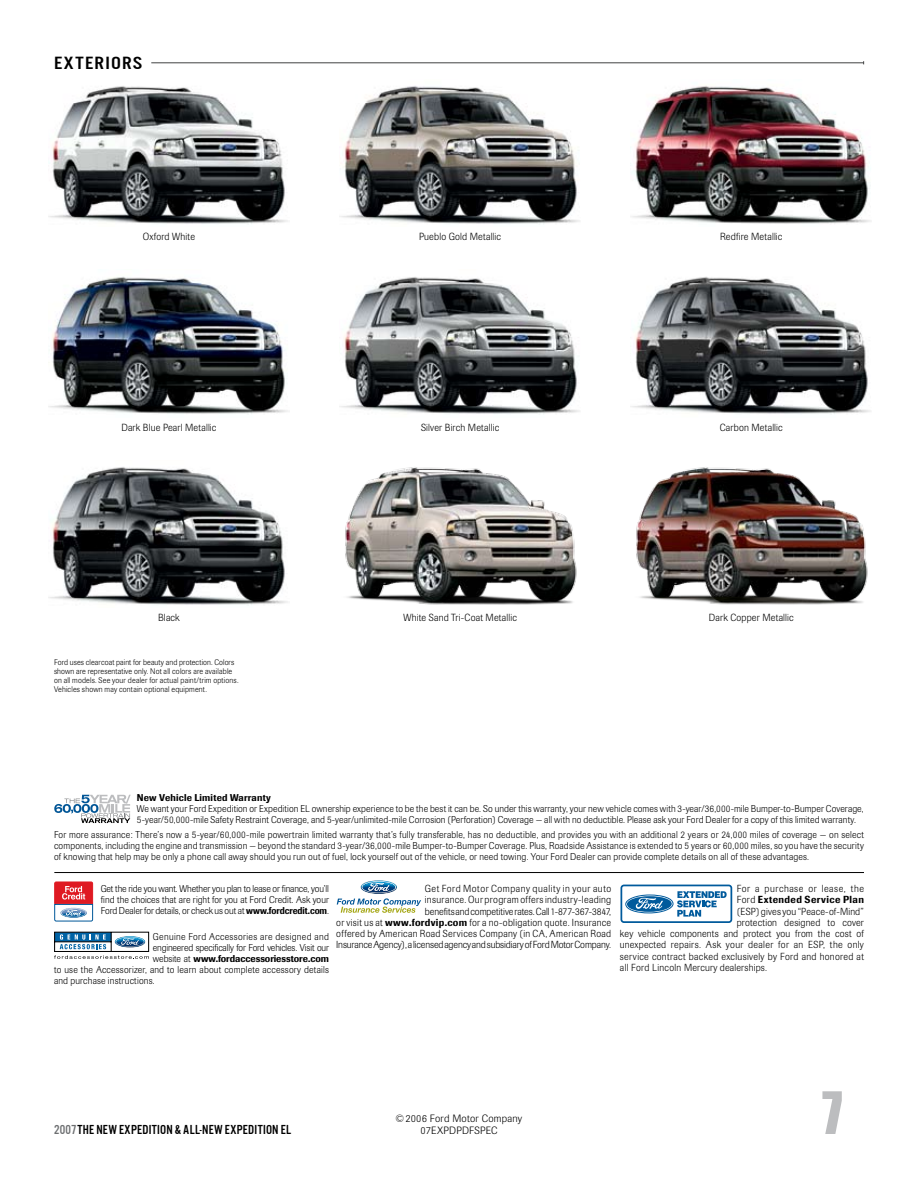
<style>
.page{position:relative;width:918px;height:1188px;background:#fff}
.page>*{position:absolute;margin:0;border:0;box-sizing:border-box;transform-origin:0 0}
.t1{font:54px "Impact";color:#bcbdbf;scale:.95 1}
.t2{font:18.3px "Alternate Got No 3 D";color:#000;scale:1.2 1}
.t3{font:13.5px "Alternate Got No 3 D";letter-spacing:.02em;color:#000}
.t4{font:300 10.5px/12px "Imago";letter-spacing:.02em;color:#000;text-align:center}
.t5{font:300 10.2px/11.2px "Imago";letter-spacing:.025em;color:#000;text-align:right;scale:.95 1}
.t6{font:500 10.2px "Imago";color:#000;scale:.95 1}
.t7{font:300 10.2px "Imago";letter-spacing:.055em;color:#000;scale:.95 1}
.t8{font:300 9.75px/10.9px "Imago";letter-spacing:.01em;color:#000;text-align:justify;scale:.95 1}
.t9{font:500 9.75px "Imago";color:#000;scale:.95 1}
.t10{font:300 9.75px "Imago";letter-spacing:-.015em;color:#000;scale:.95 1}
.t11{font:300 9.75px "Imago";letter-spacing:.035em;color:#000;scale:.95 1}
.t12{font:300 8.1px/9.1px "Imago";letter-spacing:.02em;color:#000;scale:.95 1}
.s1{font-weight:300}
.s2{font-weight:500}
.s3{color:#6d6f71}
</style>
<div class="page">
<hr style="left:151px;top:62px;width:713px;height:1px;background:#414242">
<img style="left:48px;top:86px;width:240px;height:138px">
<img style="left:340px;top:86px;width:240px;height:138px">
<img style="left:631px;top:85px;width:240px;height:139px">
<img style="left:48px;top:276px;width:240px;height:138px">
<img style="left:340px;top:277px;width:240px;height:137px">
<img style="left:631px;top:277px;width:240px;height:137px">
<img style="left:48px;top:467px;width:240px;height:138px">
<img style="left:345px;top:467px;width:232px;height:138px">
<img style="left:636px;top:467px;width:232px;height:138px">
<hr style="left:54px;top:872px;width:810px;height:1px;background:#000">
<svg style="left:54px;top:795px;width:77px;height:28px"></svg>
<div style="left:621px;top:885px;width:111px;height:38px;border:2px solid #005a9c;border-radius:3px"></div>
<svg style="left:677px;top:891px;width:50px;height:26px"></svg>
<div style="left:626px;top:895px;width:47px;height:18px;border:1px solid #fff;border-radius:50%"></div>
<svg style="left:627px;top:896px;width:45px;height:16px"></svg>
<div style="left:625px;top:895px;width:48px;height:18px;border:1px solid #005a9c;border-radius:50%"></div>
<svg style="left:634px;top:897px;width:29px;height:16px"></svg>
<svg style="left:337px;top:880px;width:84px;height:33px"></svg>
<div style="left:54px;top:881px;width:40px;height:41px;border:2px solid #fff;border-radius:2px"></div>
<svg style="left:54px;top:882px;width:39px;height:39px"></svg>
<svg style="left:54px;top:932px;width:95px;height:27px"></svg>
<h2 class="t2" style="left:54px;top:53px;width:9px">EXTE</h2>
<h2 class="t2" style="left:95px;top:53px;width:41px">RIORS</h2>
<p class="t5" style="left:143px;top:231px;width:57px">Oxford White</p>
<p class="t5" style="left:419px;top:231px;width:88px">Pueblo Gold Metallic</p>
<p class="t5" style="left:720px;top:231px;width:67px">Redfire Metallic</p>
<p class="t5" style="left:121px;top:422px;width:101px">Dark Blue Pearl Metallic</p>
<p class="t5" style="left:421px;top:422px;width:84px">Silver Birch Metallic</p>
<p class="t5" style="left:720px;top:422px;width:68px">Carbon Metallic</p>
<p class="t5" style="left:158px;top:612px;width:24px">Black</p>
<p class="t5" style="left:403px;top:612px;width:121px">White Sand Tri-Coat Metallic</p>
<p class="t5" style="left:709px;top:612px;width:91px">Dark Copper Metallic</p>
<p class="t12" style="left:54px;top:658px;width:196px">Ford uses clearcoat paint for beauty and protection. Colors shown are representative only. Not all colors are available on all models. See your dealer for actual paint/trim options.<br>Vehicles shown may contain optional equipment.</p>
<p class="t9" style="left:137px;top:792px;width:142px">New Vehicle Limited Warranty</p>
<p class="t8" style="left:137px;top:804px;width:767px">We want your Ford Expedition or Expedition EL ownership experience to be the best it can be. So under this warranty, your new vehicle comes with 3-year/36,000-mile Bumper-to-Bumper Coverage,<br>5-year/50,000-mile Safety Restraint Coverage, and 5-year/unlimited-mile Corrosion (Perforation) Coverage — all with no deductible. Please ask your Ford Dealer for a copy of this limited warranty.</p>
<p class="t8" style="left:54px;top:830px;width:854px">For more assurance: There’s now a 5-year/60,000-mile powertrain limited warranty that’s fully transferable, has no deductible, and provides you with an additional 2 years or 24,000 miles of coverage — on select components, including the engine and transmission — beyond the standard 3-year/36,000-mile Bumper-to-Bumper Coverage. Plus, Roadside Assistance is extended to 5 years or 60,000 miles, so you have the security of knowing that help may be only a phone call away should you run out of fuel, lock yourself out of the vehicle, or need towing. Your Ford Dealer can provide complete details on all of these advantages.</p>
<p class="t7" style="left:737px;top:883px;width:135px">For a purchase or lease, the</p>
<p class="t6" style="left:737px;top:894px;width:135px"><span class="s1">Ford</span> -Extended Service Plan</p>
<p class="t5" style="left:737px;top:906px;width:135px">(ESP) gives you “Peace-of-Mind”</p>
<p class="t5" style="left:737px;top:917px;width:135px">protection designed to cover</p>
<p class="t5" style="left:620px;top:928px;width:258px">key vehicle components and protect you from the cost of</p>
<p class="t5" style="left:620px;top:939px;width:258px">unexpected repairs. Ask your dealer for an ESP, the only</p>
<p class="t5" style="left:620px;top:951px;width:258px">service contract backed exclusively by Ford and honored at</p>
<p class="t5" style="left:620px;top:962px;width:156px">all Ford Lincoln Mercury dealerships.</p>
<p class="t8" style="left:101px;top:883px;width:242px">Get the ride you want. Whether you plan to lease or finance, you’ll find the choices that are right for you at Ford Credit. Ask your Ford Dealer for details, or check us out at <span class="s2">www.fordcredit.com</span>.</p>
<p class="t11" style="left:153px;top:931px;width:187px">Genuine Ford Accessories are designed and</p>
<p class="t10" style="left:153px;top:942px;width:187px">engineered specifically for Ford vehicles. Visit our</p>
<p class="t9" style="left:153px;top:952px;width:187px"><span class="s1">website at</span> www.fordaccessoriesstore.com</p>
<p class="t8" style="left:54px;top:964px;width:291px">to use the Accessorizer, and to learn about complete accessory details</p>
<p class="t8" style="left:54px;top:975px;width:108px">and purchase instructions.</p>
<p class="t5" style="left:336px;top:883px;width:291px">Get Ford Motor Company quality in your auto<br>insurance. Our program offers industry-leading<br>benefits and competitive rates. Call 1-877-367-3847,<br>or visit us at <span class="s2">www.fordvip.com</span> for a no-obligation quote. Insurance offered by American Road Services Company (in CA, American Road Insurance Agency), a licensed agency and subsidiary of Ford Motor Company.</p>
<h3 class="t3" style="left:54px;top:1122px;width:239px"><span class="s3">2007</span>THE NEW EXPEDITION &amp; ALL-NEW EXPEDITION EL</h3>
<p class="t4" style="left:396px;top:1113px;width:128px">©2006 Ford Motor Company<br>07EXPDPDFSPEC</p>
<h1 class="t1" style="left:822px;top:1080px;width:23px">7</h1>
</div>
